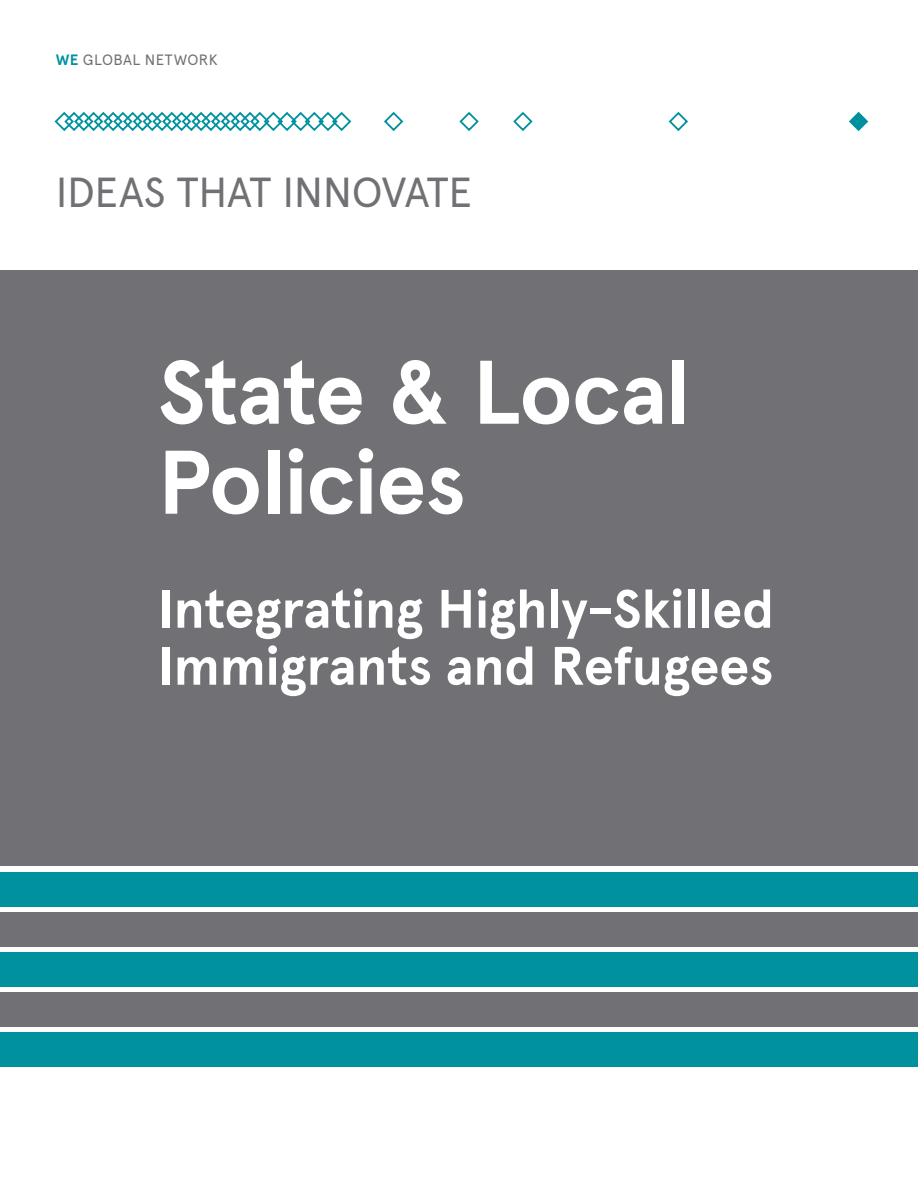
<style>
.page{position:relative;width:918px;height:1188px;background:#fff}
.page>*{position:absolute;margin:0;border:0;box-sizing:border-box;transform-origin:0 0}
.t1{font:700 90px/90px "Apercu";letter-spacing:-.015em;color:#fff}
.t2{font:700 54px/57px "Apercu";letter-spacing:-.01em;color:#fff}
.t3{font:42px "Apercu";letter-spacing:-.01em;color:#717074}
.t4{font:15px "Apercu";letter-spacing:.025em;color:#717074}
.s1{font-weight:700;color:#00919f}
</style>
<div class="page">
<div style="left:1px;top:952px;width:917px;height:35px;background:#00919f"></div>
<div style="left:1px;top:993px;width:917px;height:34px;background:#717074"></div>
<div style="left:1px;top:872px;width:917px;height:35px;background:#00919f"></div>
<div style="left:1px;top:1033px;width:917px;height:34px;background:#00919f"></div>
<div style="left:1px;top:912px;width:917px;height:35px;background:#717074"></div>
<div style="left:1px;top:271px;width:917px;height:595px;background:#717074"></div>
<svg style="left:459px;top:112px;width:20px;height:19px"></svg>
<svg style="left:513px;top:111px;width:20px;height:20px"></svg>
<svg style="left:668px;top:111px;width:20px;height:20px"></svg>
<svg style="left:849px;top:111px;width:20px;height:20px"></svg>
<svg style="left:384px;top:111px;width:20px;height:20px"></svg>
<svg style="left:54px;top:111px;width:298px;height:20px"></svg>
<p class="t4" style="left:56px;top:50px;width:163px"><span class="s1">WE</span> GLOBAL NETWORK</p>
<p class="t3" style="left:56px;top:167px;width:418px">IDEAS THAT INNOVATE</p>
<h1 class="t1" style="left:158px;top:348px;width:535px">State &amp; Local<br>Policies</h1>
<p class="t2" style="left:158px;top:581px;width:618px">Integrating Highly-Skilled<br>Immigrants and Refugees</p>
</div>
